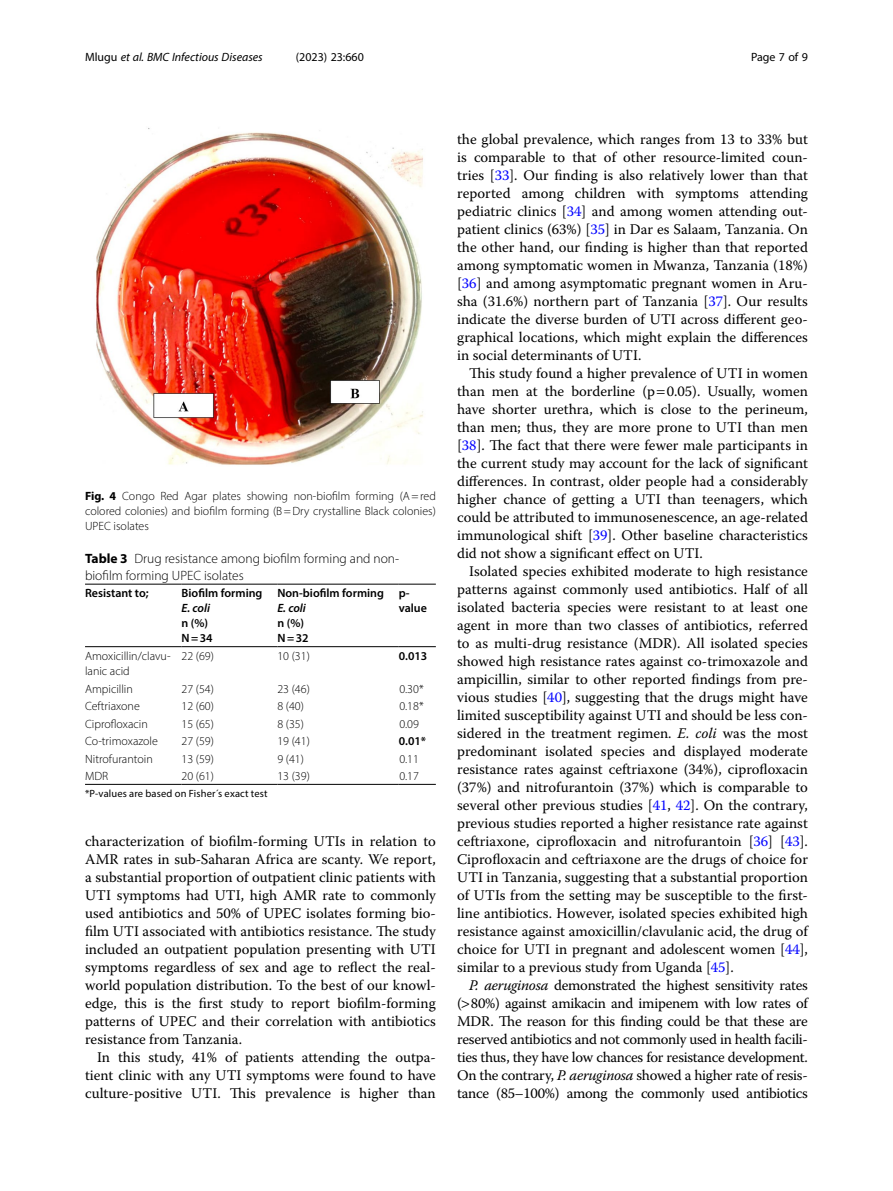
<style>
.page{position:relative;width:893px;height:1191px;background:#fff}
.page>*{position:absolute;margin:0;border:0;box-sizing:border-box;transform-origin:0 0}
.Body_Text_Indent{font:14.7px/18px "Warnock Pro";color:#000;text-align:justify}
.Body_Text{font:14.7px/18px "Warnock Pro";color:#000;text-align:justify}
.Table_Caption{font:300 13.5px/16.5px "Myriad Pro";color:#000}
.Table_Body{font:300 12px/15px "Myriad Pro";color:#000}
.Figure_Caption{font:300 12px/15px "Myriad Pro";color:#000;text-align:justify}
.Table_Head{font:600 12px/15px "Myriad Pro";color:#000}
.t1{font:italic 12px "Myriad Pro";color:#000}
.Table_Body_Tab3_Deci{font:300 12px "Myriad Pro";color:#000}
.t2{font:12px "Myriad Pro";color:#000}
.Table_Body_Tab3_Deci-2{font:600 12px "Myriad Pro";color:#000}
.Table_Head-2{font:italic 600 12px "Myriad Pro";color:#000}
.Table_Footnote{font:10.5px "Myriad Pro";letter-spacing:.015em;color:#000}
.s1{font-style:normal}
.s2{font-weight:700}
.s3{font-style:italic}
.s4{color:#00f}
</style>
<div class="page">
<hr style="left:85px;top:646px;width:97px;height:1px;background:#000">
<hr style="left:182px;top:584px;width:95px;height:1px;background:#000">
<hr style="left:182px;top:646px;width:95px;height:1px;background:#000">
<hr style="left:277px;top:584px;width:122px;height:1px;background:#000">
<hr style="left:277px;top:646px;width:122px;height:1px;background:#000">
<hr style="left:399px;top:584px;width:37px;height:1px;background:#000">
<hr style="left:399px;top:646px;width:37px;height:1px;background:#000">
<hr style="left:182px;top:784px;width:95px;height:1px;background:#000">
<hr style="left:277px;top:784px;width:122px;height:1px;background:#000">
<hr style="left:399px;top:784px;width:37px;height:1px;background:#000">
<hr style="left:85px;top:784px;width:97px;height:1px;background:#000">
<hr style="left:85px;top:584px;width:97px;height:1px;background:#000">
<img style="left:96px;top:128px;width:327px;height:337px">
<p class="t1" style="left:85px;top:50px;width:179px"><span class="s1">Mlugu</span> et al. BMC Infectious Diseases</p>
<p class="t2" style="left:296px;top:50px;width:70px">(2023) 23:660</p>
<p class="t2" style="left:751px;top:50px;width:58px">Page 7 of 9</p>
<p class="Figure_Caption" style="left:85px;top:488px;width:352px"><span class="s2">Fig. 4</span> Congo Red Agar plates showing non-biofilm forming (A=red colored colonies) and biofilm forming (B=Dry crystalline Black colonies)<br>UPEC isolates</p>
<p class="Table_Caption" style="left:85px;top:550px;width:316px"><span class="s2">Table 3</span> Drug resistance among biofilm forming and non&shy;biofilm forming UPEC isolates</p>
<p class="Table_Head" style="left:85px;top:585px;width:65px">Resistant to;</p>
<p class="Table_Head" style="left:182px;top:585px;width:82px">Biofilm forming<br><span class="s3">E. coli</span></p>
<p class="Table_Head" style="left:182px;top:615px;width:28px">n (%)</p>
<p class="Table_Head" style="left:182px;top:630px;width:33px">N=34</p>
<p class="Table_Head" style="left:277px;top:585px;width:108px">Non-biofilm forming</p>
<p class="Table_Head-2" style="left:277px;top:601px;width:30px">E. coli</p>
<p class="Table_Head" style="left:277px;top:615px;width:28px">n (%)</p>
<p class="Table_Head" style="left:277px;top:630px;width:33px">N=32</p>
<p class="Table_Head" style="left:399px;top:585px;width:30px">p&shy;value</p>
<p class="Table_Body" style="left:85px;top:648px;width:87px">Amoxicillin/clavu&shy;lanic acid</p>
<p class="Table_Body" style="left:182px;top:648px;width:34px">22 (69)</p>
<p class="Table_Body" style="left:277px;top:648px;width:34px">10 (31)</p>
<p class="Table_Body_Tab3_Deci-2" style="left:399px;top:648px;width:30px">0.013</p>
<p class="Table_Body" style="left:85px;top:681px;width:49px">Ampicillin</p>
<p class="Table_Body" style="left:182px;top:681px;width:34px">27 (54)</p>
<p class="Table_Body" style="left:277px;top:681px;width:34px">23 (46)</p>
<p class="Table_Body_Tab3_Deci" style="left:399px;top:681px;width:26px">0.30*</p>
<p class="Table_Body" style="left:85px;top:698px;width:56px">Ceftriaxone</p>
<p class="Table_Body" style="left:182px;top:698px;width:34px">12 (60)</p>
<p class="Table_Body" style="left:277px;top:698px;width:28px">8 (40)</p>
<p class="Table_Body_Tab3_Deci" style="left:399px;top:699px;width:26px">0.18*</p>
<p class="Table_Body" style="left:85px;top:716px;width:64px">Ciprofloxacin</p>
<p class="Table_Body" style="left:182px;top:716px;width:34px">15 (65)</p>
<p class="Table_Body" style="left:277px;top:716px;width:28px">8 (35)</p>
<p class="Table_Body_Tab3_Deci" style="left:399px;top:716px;width:21px">0.09</p>
<p class="Table_Body" style="left:85px;top:733px;width:74px">Co-trimoxazole</p>
<p class="Table_Body" style="left:182px;top:733px;width:34px">27 (59)</p>
<p class="Table_Body" style="left:277px;top:733px;width:34px">19 (41)</p>
<p class="Table_Body_Tab3_Deci-2" style="left:399px;top:733px;width:29px">0.01*</p>
<p class="Table_Body" style="left:85px;top:751px;width:69px">Nitrofurantoin</p>
<p class="Table_Body" style="left:182px;top:751px;width:34px">13 (59)</p>
<p class="Table_Body" style="left:277px;top:751px;width:28px">9 (41)</p>
<p class="Table_Body_Tab3_Deci" style="left:399px;top:751px;width:21px">0.11</p>
<p class="Table_Body" style="left:85px;top:768px;width:25px">MDR</p>
<p class="Table_Body" style="left:182px;top:768px;width:34px">20 (61)</p>
<p class="Table_Body" style="left:277px;top:768px;width:34px">13 (39)</p>
<p class="Table_Body_Tab3_Deci" style="left:399px;top:769px;width:21px">0.17</p>
<p class="Table_Footnote" style="left:85px;top:786px;width:184px">*P-values are based on Fisher´s exact test</p>
<p class="Body_Text" style="left:85px;top:832px;width:352px">characterization of biofilm-forming UTIs in relation to AMR rates in sub-Saharan Africa are scanty. We report, a substantial proportion of outpatient clinic patients with UTI symptoms had UTI, high AMR rate to commonly used antibiotics and 50% of UPEC isolates forming bio&shy;film UTI associated with antibiotics resistance. The study included an outpatient population presenting with UTI symptoms regardless of sex and age to reflect the real&shy;world population distribution. To the best of our knowl&shy;edge, this is the first study to report biofilm-forming patterns of UPEC and their correlation with antibiotics resistance from Tanzania.</p>
<p class="Body_Text_Indent" style="left:85px;top:1048px;width:352px;text-indent:12px">In this study, 41% of patients attending the outpa&shy;tient clinic with any UTI symptoms were found to have culture-positive UTI. This prevalence is higher than</p>
<p class="Body_Text_Indent" style="left:457px;top:130px;width:352px">the global prevalence, which ranges from 13 to 33% but is comparable to that of other resource-limited coun&shy;tries [<span class="s4">33</span>]. Our finding is also relatively lower than that reported among children with symptoms attending pediatric clinics [<span class="s4">34</span>] and among women attending out&shy;patient clinics (63%) [<span class="s4">35</span>] in Dar es Salaam, Tanzania. On the other hand, our finding is higher than that reported among symptomatic women in Mwanza, Tanzania (18%) [<span class="s4">36</span>] and among asymptomatic pregnant women in Aru&shy;sha (31.6%) northern part of Tanzania [<span class="s4">37</span>]. Our results indicate the diverse burden of UTI across different geo&shy;graphical locations, which might explain the differences in social determinants of UTI.</p>
<p class="Body_Text_Indent" style="left:457px;top:364px;width:352px;text-indent:12px">This study found a higher prevalence of UTI in women than men at the borderline (p 0.05). Usually, women have shorter urethra, which is close to the perineum, than men; thus, they are more prone to UTI than men [<span class="s4">38</span>]. The fact that there were fewer male participants in the current study may account for the lack of significant differences. In contrast, older people had a considerably higher chance of getting a UTI than teenagers, which could be attributed to immunosenescence, an age-related immunological shift [<span class="s4">39</span>]. Other baseline characteristics did not show a significant effect on UTI.</p>
<p class="Body_Text_Indent" style="left:457px;top:562px;width:352px;text-indent:12px">Isolated species exhibited moderate to high resistance patterns against commonly used antibiotics. Half of all isolated bacteria species were resistant to at least one agent in more than two classes of antibiotics, referred to as multi-drug resistance (MDR). All isolated species showed high resistance rates against co-trimoxazole and ampicillin, similar to other reported findings from pre&shy;vious studies [<span class="s4">40</span>], suggesting that the drugs might have limited susceptibility against UTI and should be less con&shy;sidered in the treatment regimen. <span class="s3">E. coli</span> was the most predominant isolated species and displayed moderate resistance rates against ceftriaxone (34%), ciprofloxacin (37%) and nitrofurantoin (37%) which is comparable to several other previous studies [<span class="s4">41</span>, <span class="s4">42</span>]. On the contrary, previous studies reported a higher resistance rate against ceftriaxone, ciprofloxacin and nitrofurantoin [<span class="s4">36</span>] [<span class="s4">43</span>].<br>Ciprofloxacin and ceftriaxone are the drugs of choice for UTI in Tanzania, suggesting that a substantial proportion of UTIs from the setting may be susceptible to the first&shy;line antibiotics. However, isolated species exhibited high resistance against amoxicillin/clavulanic acid, the drug of choice for UTI in pregnant and adolescent women [<span class="s4">44</span>], similar to a previous study from Uganda [<span class="s4">45</span>].</p>
<p class="Body_Text_Indent" style="left:457px;top:976px;width:352px;text-indent:12px"><span class="s3">P. aeruginosa</span> demonstrated the highest sensitivity rates ( 80%) against amikacin and imipenem with low rates of MDR. The reason for this finding could be that these are reserved antibiotics and not commonly used in health facili&shy;ties thus, they have low chances for resistance development.<br>On the contrary, <span class="s3">P. aeruginosa</span> showed a higher rate of resis&shy;tance (85–100%) among the commonly used antibiotics</p>
</div>
